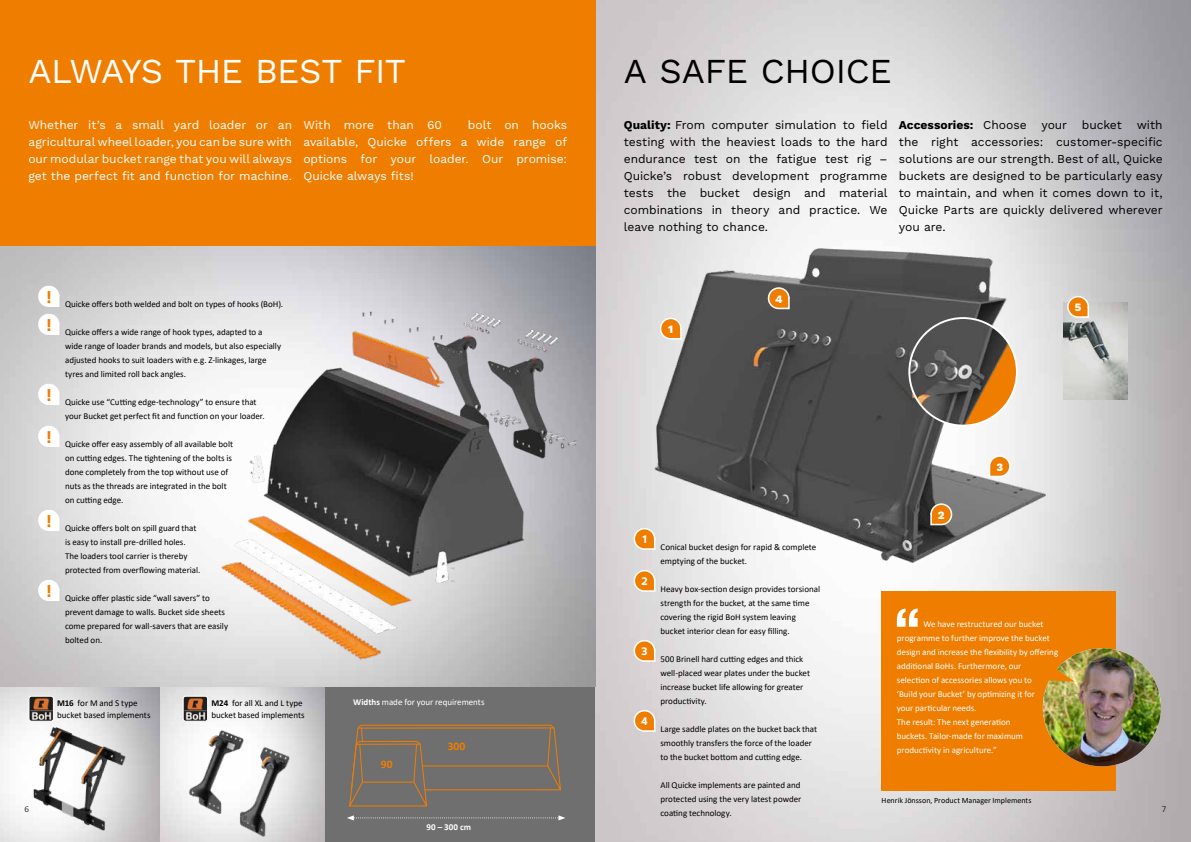
<style>
.page{position:relative;width:1191px;height:842px;background:#fff}
.page>*{position:absolute;margin:0;border:0;box-sizing:border-box;transform-origin:0 0}
.t1{font:35px "Work Sans";letter-spacing:-.02em;color:#fff}
.t2{font:35px "Work Sans";letter-spacing:-.01em;color:#000}
.t3{font:800 17.5px "Prelo";color:#ef7d00}
.t4{font:12px/17px "Work Sans";letter-spacing:-.005em;color:#000;text-align:justify}
.t5{font:12px/17px "Work Sans";letter-spacing:-.005em;color:#fff;text-align:justify}
.t6{font:700 11.5px "Calibri";color:#ef7d00}
.t7{font:800 11.2px "Work Sans";color:#fff}
.t8{font:800 11.2px "Prelo";color:#fff}
.t9{font:9px/14px "Calibri";letter-spacing:-.005em;color:#000}
.t10{font:9px/14px "Calibri";letter-spacing:-.005em;color:#fff}
.t11{font:700 9px "Calibri";color:#fff}
.t12{font:300 9px "Calibri";color:#000}
.t13{font:8px "Calibri";color:#000}
.s1{font-weight:700}
</style>
<div class="page">
<div style="left:325px;top:625px;width:270px;height:217px;background:#706f6f"></div>
<img style="left:595px;top:0;width:596px;height:842px">
<img style="left:0;top:246px;width:595px;height:441px">
<img style="left:183px;top:696px;width:25px;height:23px">
<div style="left:183px;top:696px;width:25px;height:25px;border:1px solid #fff;border-radius:2px"></div>
<img style="left:29px;top:696px;width:23px;height:23px">
<div style="left:29px;top:696px;width:25px;height:25px;border:1px solid #fff;border-radius:2px"></div>
<div style="left:881px;top:591px;width:234px;height:200px;background:#ef7d00"></div>
<img style="left:1042px;top:648px;width:119px;height:118px;border-radius:59px">
<svg style="left:1048px;top:657px;width:26px;height:25px"></svg>
<div style="left:0;top:0;width:595px;height:246px;background:#ef7d00"></div>
<img style="left:198px;top:301px;width:387px;height:374px">
<img style="left:183px;top:719px;width:118px;height:120px">
<img style="left:17px;top:719px;width:118px;height:120px">
<svg style="left:347px;top:724px;width:218px;height:96px"></svg>
<hr style="left:362px;top:741px;width:55px;height:1px;background:#ef7d00">
<img style="left:550px;top:239px;width:586px;height:336px">
<img style="left:909px;top:318px;width:108px;height:108px;border-radius:54px">
<div style="left:908px;top:317px;width:109px;height:109px;border:2px solid #fff;border-radius:50%"></div>
<svg style="left:767px;top:285px;width:23px;height:25px"></svg>
<svg style="left:659px;top:315px;width:23px;height:25px"></svg>
<svg style="left:929px;top:501px;width:23px;height:25px"></svg>
<svg style="left:988px;top:453px;width:23px;height:25px"></svg>
<img style="left:1063px;top:303px;width:64px;height:96px">
<svg style="left:1067px;top:293px;width:22px;height:26px"></svg>
<svg style="left:897px;top:608px;width:20px;height:19px"></svg>
<svg style="left:633px;top:525px;width:23px;height:26px"></svg>
<svg style="left:633px;top:567px;width:23px;height:26px"></svg>
<svg style="left:633px;top:637px;width:23px;height:26px"></svg>
<svg style="left:633px;top:707px;width:23px;height:26px"></svg>
<svg style="left:38px;top:283px;width:22px;height:53px"></svg>
<svg style="left:38px;top:381px;width:22px;height:25px"></svg>
<svg style="left:38px;top:423px;width:22px;height:25px"></svg>
<svg style="left:38px;top:507px;width:22px;height:25px"></svg>
<svg style="left:38px;top:577px;width:22px;height:25px"></svg>
<h1 class="t1" style="left:28px;top:51px;width:379px">ALWAYS THE BEST FIT</h1>
<h3 class="t5" style="left:28px;top:117px;width:265px">Whether it’s a small yard loader or an agricultural wheel loader, you can be sure with our modular bucket range that you will always get the perfect fit and function for machine.</h3>
<h3 class="t5" style="left:303px;top:117px;width:140px">With more than 60</h3>
<h3 class="t5" style="left:303px;top:117px;width:265px;text-indent:164px">bolt on hooks available, Quicke offers a wide range of options for your loader. Our promise:<br>Quicke always fits!</h3>
<h1 class="t2" style="left:624px;top:51px;width:269px">A SAFE CHOICE</h1>
<p class="t4" style="left:624px;top:117px;width:265px"><span class="s1">Quality:</span> From computer simulation to field testing with the heaviest loads to the hard endurance test on the fatigue test rig – Quicke’s robust development programme tests the bucket design and material combinations in theory and practice. We leave nothing to chance.</p>
<p class="t4" style="left:899px;top:117px;width:265px"><span class="s1">Accessories:</span> Choose your bucket with the right accessories: customer-specific solutions are our strength. Best of all, Quicke buckets are designed to be particularly easy to maintain, and when it comes down to it, Quicke Parts are quickly delivered wherever you are.</p>
<p class="t9" style="left:47px;top:297px;width:237px"><sup>!</sup> Quicke offers both welded and bolt on types of hooks (BoH).</p>
<p class="t9" style="left:65px;top:325px;width:217px;text-indent:-18px"><sup>!</sup> Quicke offers a wide range of hook types, adapted to a wide range of loader brands and models, but also especially adjusted hooks to suit loaders with e.g. Z-linkages, large tyres and limited roll back angles.</p>
<p class="t9" style="left:65px;top:395px;width:201px;text-indent:-18px"><sup>!</sup> Quicke use “Cutting edge-technology” to ensure that your Bucket get perfect fit and function on your loader.</p>
<p class="t9" style="left:65px;top:437px;width:170px;text-indent:-18px"><sup>!</sup> Quicke offer easy assembly of all available bolt on cutting edges. The tightening of the bolts is done completely from the top without use of nuts as the threads are integrated in the bolt on cutting edge.</p>
<p class="t9" style="left:65px;top:521px;width:137px;text-indent:-18px"><sup>!</sup> Quicke offers bolt on spill guard that is easy to install pre-drilled holes.<br>The loaders tool carrier is thereby protected from overflowing material.</p>
<h2 class="t3" style="left:47px;top:580px;width:5px">!</h2>
<p class="t9" style="left:65px;top:591px;width:164px">Quicke offer plastic side “wall savers” to prevent damage to walls. Bucket side sheets come prepared for wall-savers that are easily bolted on.</p>
<p class="t7" style="left:775px;top:292px;width:9px">4</p>
<p class="t7" style="left:1074px;top:301px;width:8px">5</p>
<p class="t7" style="left:668px;top:323px;width:7px">1</p>
<p class="t7" style="left:996px;top:460px;width:8px">3</p>
<p class="t7" style="left:938px;top:508px;width:8px">2</p>
<p class="t8" style="left:642px;top:532px;width:6px">1</p>
<p class="t9" style="left:660px;top:540px;width:157px">Conical bucket design for rapid &amp; complete emptying of the bucket.</p>
<p class="t8" style="left:641px;top:574px;width:8px">2</p>
<p class="t9" style="left:660px;top:582px;width:161px">Heavy box-section design provides torsional strength for the bucket, at the same time covering the rigid BoH system leaving bucket interior clean for easy filling.</p>
<p class="t10" style="left:897px;top:616px;width:163px;text-indent:27px">We have restructured our bucket programme to further improve the bucket design and increase the flexibility by offering additional BoHs. Furthermore, our<br>selection of accessories allows you to<br>‘Build your Bucket’ by optimizing it for<br>your particular needs.<br>The result: The next generation<br>buckets. Tailor-made for maximum productivity in agriculture.”</p>
<p class="t8" style="left:641px;top:644px;width:8px">3</p>
<p class="t9" style="left:660px;top:652px;width:151px">500 Brinell hard cutting edges and thick well-placed wear plates under the bucket increase bucket life allowing for greater productivity.</p>
<p class="t9" style="left:57px;top:696px;width:95px;line-height:12px"><span class="s1">M16</span> for M and S type bucket based implements</p>
<p class="t10" style="left:353px;top:695px;width:133px"><span class="s1">Widths</span> made for your requirements</p>
<p class="t9" style="left:211px;top:696px;width:95px;line-height:12px"><span class="s1">M24</span> for all XL and L type bucket based implements</p>
<p class="t8" style="left:641px;top:714px;width:8px">4</p>
<p class="t9" style="left:660px;top:722px;width:158px">Large saddle plates on the bucket back that smoothly transfers the force of the loader to the bucket bottom and cutting edge.</p>
<p class="t9" style="left:660px;top:778px;width:142px;text-align:justify">All Quicke implements are painted and protected using the very latest powder coating technology.</p>
<p class="t6" style="left:448px;top:738px;width:19px">300</p>
<p class="t6" style="left:381px;top:756px;width:13px">90</p>
<p class="t13" style="left:881px;top:795px;width:151px">Henrik Jönsson, Product Manager Implements</p>
<p class="t12" style="left:25px;top:803px;width:6px">6</p>
<p class="t12" style="left:1161px;top:803px;width:6px">7</p>
<p class="t11" style="left:426px;top:820px;width:46px">90 – 300 cm</p>
</div>
